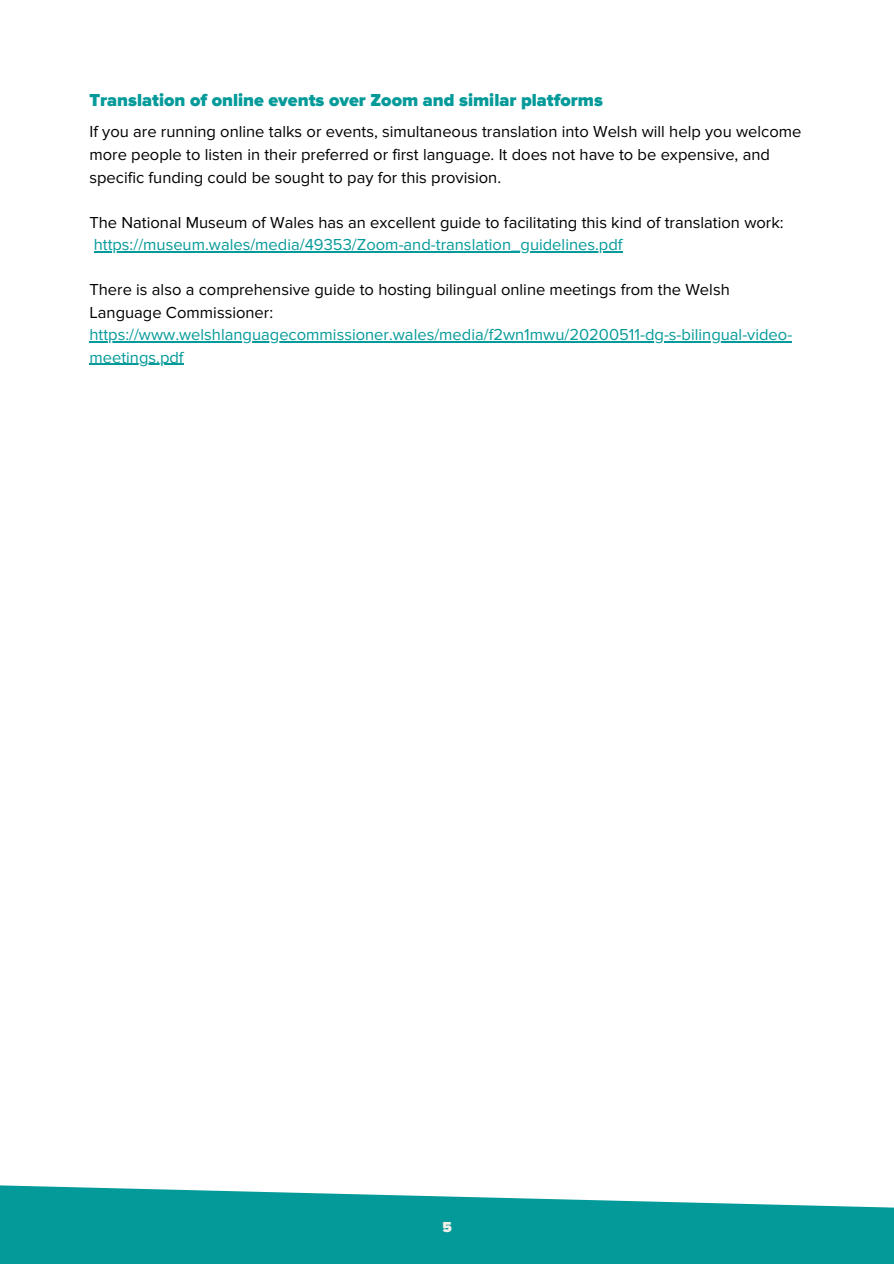
<style>
.page{position:relative;width:894px;height:1264px;background:#fff}
.page>*{position:absolute;margin:0;border:0;box-sizing:border-box;transform-origin:0 0}
.t1{font:900 18px "Proxima Nova";color:#049a99}
.t2{font:16.5px/22.5px "Proxima Nova";color:#000}
.t3{font:16.5px/22.5px "Proxima Nova";color:#049a99}
.t4{font:900 15px "Proxima Nova";color:#f2efea}
.s1{color:#000}
</style>
<div class="page">
<hr style="left:94px;top:251px;width:528px;height:1px;background:#049a99">
<hr style="left:89px;top:341px;width:703px;height:1px;background:#049a99">
<hr style="left:89px;top:364px;width:94px;height:1px;background:#049a99">
<svg style="left:0;top:1185px;width:893px;height:78px;background:#29a8a8"></svg>
<p class="t1" style="left:89px;top:89px;width:515px">Translation of online events over Zoom and similar platforms</p>
<p class="t2" style="left:89px;top:121px;width:713px">If you are running online talks or events, simultaneous translation into Welsh will help you welcome more people to listen in their preferred or first language. It does not have to be expensive, and specific funding could be sought to pay for this provision.</p>
<p class="t2" style="left:89px;top:211px;width:695px">The National Museum of Wales has an excellent guide to facilitating this kind of translation work:</p>
<p class="t3" style="left:94px;top:234px;width:530px">https://museum.wales/media/49353/Zoom-and-translation_guidelines.pdf</p>
<p class="t3" style="left:89px;top:279px;width:704px"><span class="s1">There is also a comprehensive guide to hosting bilingual online meetings from the Welsh Language Commissioner: </span>https://www.welshlanguagecommissioner.wales/media/f2wn1mwu/20200511-dg-s-bilingual-video&shy;meetings.pdf</p>
<p class="t4" style="left:442px;top:1217px;width:11px">5</p>
</div>
